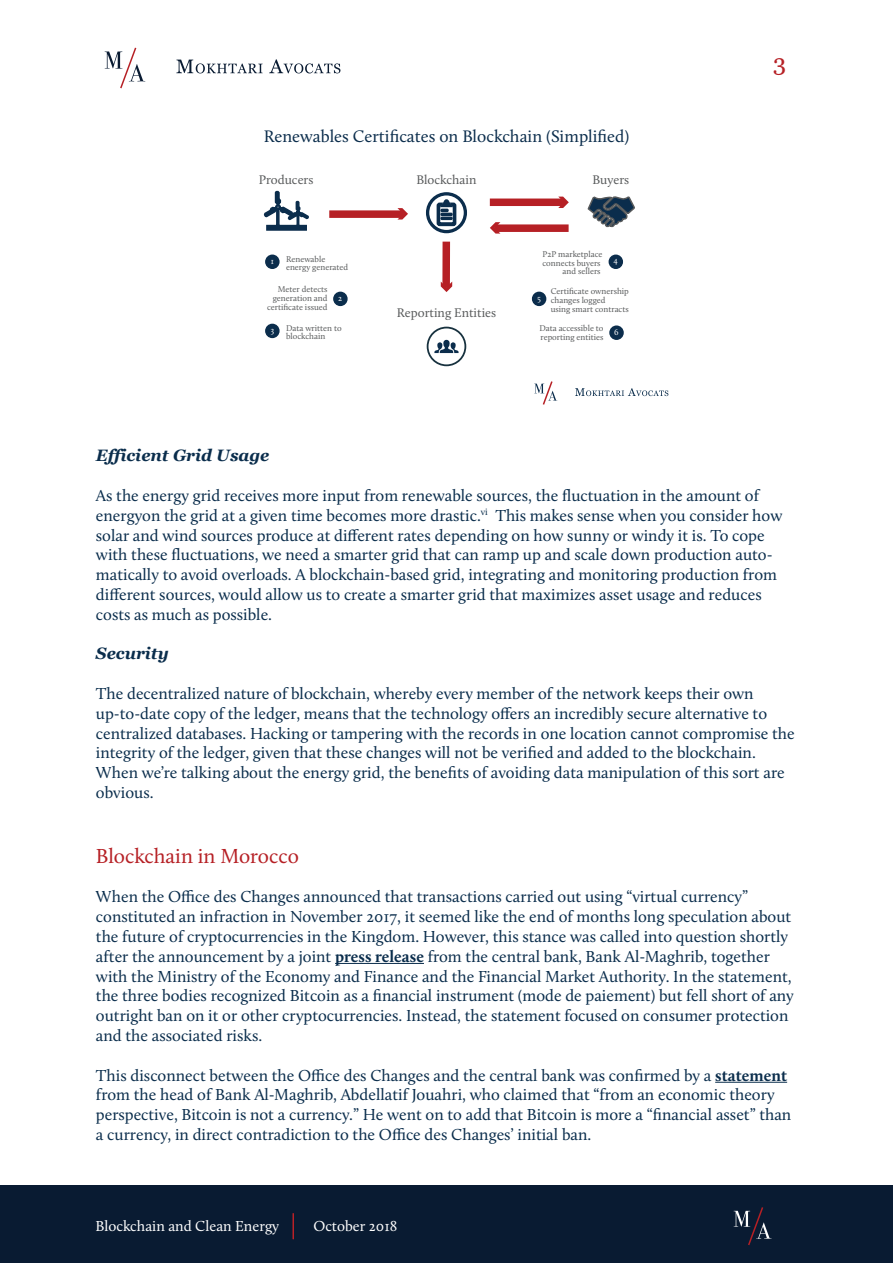
<style>
.page{position:relative;width:893px;height:1263px;background:#fff}
.page>*{position:absolute;margin:0;border:0;box-sizing:border-box;transform-origin:0 0}
.t1{font:23.55px "Georgia";color:#b62025}
.t2{font:21px "Calluna";color:#b62025}
.t3{font:17.25px "Calluna";color:#0b2d4c}
.t4{font:16.5px/19.8px "Calluna";color:#0a2d4c}
.t5{font:italic 700 16.5px "Georgia";color:#0a2d4c}
.t6{font:15px "Calluna";color:#fff}
.t7{font:12.9px "Calluna";color:#585a5b}
.t8{font:8.7px/8.7px "Calluna";color:#585a5b}
.t9{font:8.7px "Calluna";color:#fff}
.s1{font-weight:700}
</style>
<div class="page">
<div style="left:0;top:1185px;width:893px;height:78px;background:#091b32"></div>
<svg style="left:176px;top:60px;width:87px;height:13px"></svg>
<svg style="left:269px;top:59px;width:71px;height:14px"></svg>
<svg style="left:105px;top:47px;width:40px;height:42px"></svg>
<hr style="left:335px;top:963px;width:89px;height:1px;background:#0a2d4c">
<hr style="left:715px;top:1082px;width:72px;height:1px;background:#0a2d4c">
<svg style="left:575px;top:388px;width:93px;height:8px"></svg>
<svg style="left:534px;top:381px;width:23px;height:24px"></svg>
<div style="left:266px;top:255px;width:13px;height:13px;background:#0b2d4c;border-radius:50%"></div>
<div style="left:265px;top:255px;width:15px;height:14px;border:2px solid #0b2d4c;border-radius:50%"></div>
<div style="left:334px;top:292px;width:13px;height:13px;background:#0b2d4c;border-radius:50%"></div>
<div style="left:333px;top:292px;width:15px;height:14px;border:2px solid #0b2d4c;border-radius:50%"></div>
<div style="left:266px;top:324px;width:13px;height:13px;background:#0b2d4c;border-radius:50%"></div>
<div style="left:265px;top:324px;width:15px;height:14px;border:2px solid #0b2d4c;border-radius:50%"></div>
<div style="left:609px;top:255px;width:13px;height:13px;background:#0b2d4c;border-radius:50%"></div>
<div style="left:609px;top:255px;width:14px;height:14px;border:2px solid #0b2d4c;border-radius:50%"></div>
<div style="left:533px;top:292px;width:13px;height:13px;background:#0b2d4c;border-radius:50%"></div>
<div style="left:532px;top:292px;width:14px;height:14px;border:2px solid #0b2d4c;border-radius:50%"></div>
<div style="left:610px;top:326px;width:13px;height:13px;background:#0b2d4c;border-radius:50%"></div>
<div style="left:609px;top:325px;width:15px;height:15px;border:2px solid #0b2d4c;border-radius:50%"></div>
<svg style="left:587px;top:196px;width:48px;height:32px"></svg>
<svg style="left:263px;top:190px;width:46px;height:41px"></svg>
<svg style="left:426px;top:192px;width:41px;height:42px"></svg>
<div style="left:329px;top:210px;width:74px;height:8px;background:#b62025"></div>
<svg style="left:397px;top:208px;width:11px;height:12px"></svg>
<div style="left:490px;top:199px;width:74px;height:7px;background:#b62025"></div>
<div style="left:494px;top:224px;width:75px;height:8px;background:#b62025"></div>
<svg style="left:490px;top:222px;width:10px;height:12px"></svg>
<div style="left:442px;top:242px;width:8px;height:45px;background:#b62025"></div>
<svg style="left:441px;top:282px;width:11px;height:10px"></svg>
<svg style="left:427px;top:327px;width:39px;height:39px"></svg>
<svg style="left:558px;top:197px;width:11px;height:11px"></svg>
<hr style="left:292px;top:1213px;width:2px;height:26px;background:#b92127">
<svg style="left:734px;top:1207px;width:38px;height:39px"></svg>
<p class="t3" style="left:264px;top:126px;width:367px">Renewables Certificates on Blockchain (Simplified)</p>
<p class="t7" style="left:259px;top:172px;width:56px">Producers</p>
<p class="t7" style="left:417px;top:172px;width:61px">Blockchain</p>
<p class="t7" style="left:592px;top:172px;width:38px">Buyers</p>
<p class="t8" style="left:286px;top:254px;width:64px">Renewable energy generated</p>
<p class="t9" style="left:271px;top:256px;width:5px">1</p>
<p class="t8" style="left:267px;top:285px;width:62px;text-align:right">Meter detects generation and certificate issued</p>
<p class="t9" style="left:338px;top:293px;width:6px">2</p>
<p class="t8" style="left:286px;top:323px;width:57px">Data written to blockchain</p>
<p class="t9" style="left:271px;top:324px;width:5px">3</p>
<p class="t7" style="left:397px;top:305px;width:101px">Reporting Entities</p>
<p class="t8" style="left:542px;top:250px;width:62px;text-align:right">P2P marketplace connects buyers and sellers</p>
<p class="t9" style="left:613px;top:255px;width:6px">4</p>
<p class="t8" style="left:551px;top:287px;width:80px">Certificate ownership changes logged<br>using smart contracts</p>
<p class="t9" style="left:537px;top:292px;width:5px">5</p>
<p class="t8" style="left:539px;top:324px;width:66px">Data accessible to reporting entities</p>
<p class="t9" style="left:614px;top:327px;width:6px">6</p>
<h1 class="t1" style="left:773px;top:50px;width:15px">3</h1>
<p class="t5" style="left:96px;top:446px;width:175px">Efficient Grid Usage</p>
<p class="t4" style="left:96px;top:485px;width:688px">As the energy grid receives more input from renewable sources, the fluctuation in the amount of energyon the grid at a given time becomes more drastic.<sup>vi</sup> This makes sense when you consider how solar and wind sources produce at different rates depending on how sunny or windy it is. To cope with these fluctuations, we need a smarter grid that can ramp up and scale down production auto&shy;matically to avoid overloads. A blockchain-based grid, integrating and monitoring production from different sources, would allow us to create a smarter grid that maximizes asset usage and reduces costs as much as possible.</p>
<p class="t5" style="left:96px;top:644px;width:74px">Security</p>
<p class="t4" style="left:96px;top:683px;width:700px">The decentralized nature of blockchain, whereby every member of the network keeps their own up-to-date copy of the ledger, means that the technology offers an incredibly secure alternative to centralized databases. Hacking or tampering with the records in one location cannot compromise the integrity of the ledger, given that these changes will not be verified and added to the blockchain.<br>When we’re talking about the energy grid, the benefits of avoiding data manipulation of this sort are obvious.</p>
<p class="t2" style="left:96px;top:843px;width:204px">Blockchain in Morocco</p>
<p class="t4" style="left:96px;top:887px;width:699px">When the Office des Changes announced that transactions carried out using “virtual currency” constituted an infraction in November 2017, it seemed like the end of months long speculation about the future of cryptocurrencies in the Kingdom. However, this stance was called into question shortly after the announcement by a joint <span class="s1">press release</span> from the central bank, Bank Al-Maghrib, together with the Ministry of the Economy and Finance and the Financial Market Authority. In the statement, the three bodies recognized Bitcoin as a financial instrument (mode de paiement) but fell short of any outright ban on it or other cryptocurrencies. Instead, the statement focused on consumer protection and the associated risks.</p>
<p class="t4" style="left:96px;top:1065px;width:697px">This disconnect between the Office des Changes and the central bank was confirmed by a <span class="s1">statement </span>from the head of Bank Al-Maghrib, Abdellatif Jouahri, who claimed that “from an economic theory perspective, Bitcoin is not a currency.” He went on to add that Bitcoin is more a “financial asset” than a currency, in direct contradiction to the Office des Changes’ initial ban.</p>
<p class="t6" style="left:96px;top:1217px;width:185px">Blockchain and Clean Energy</p>
<p class="t6" style="left:313px;top:1217px;width:86px">October 2018</p>
</div>
